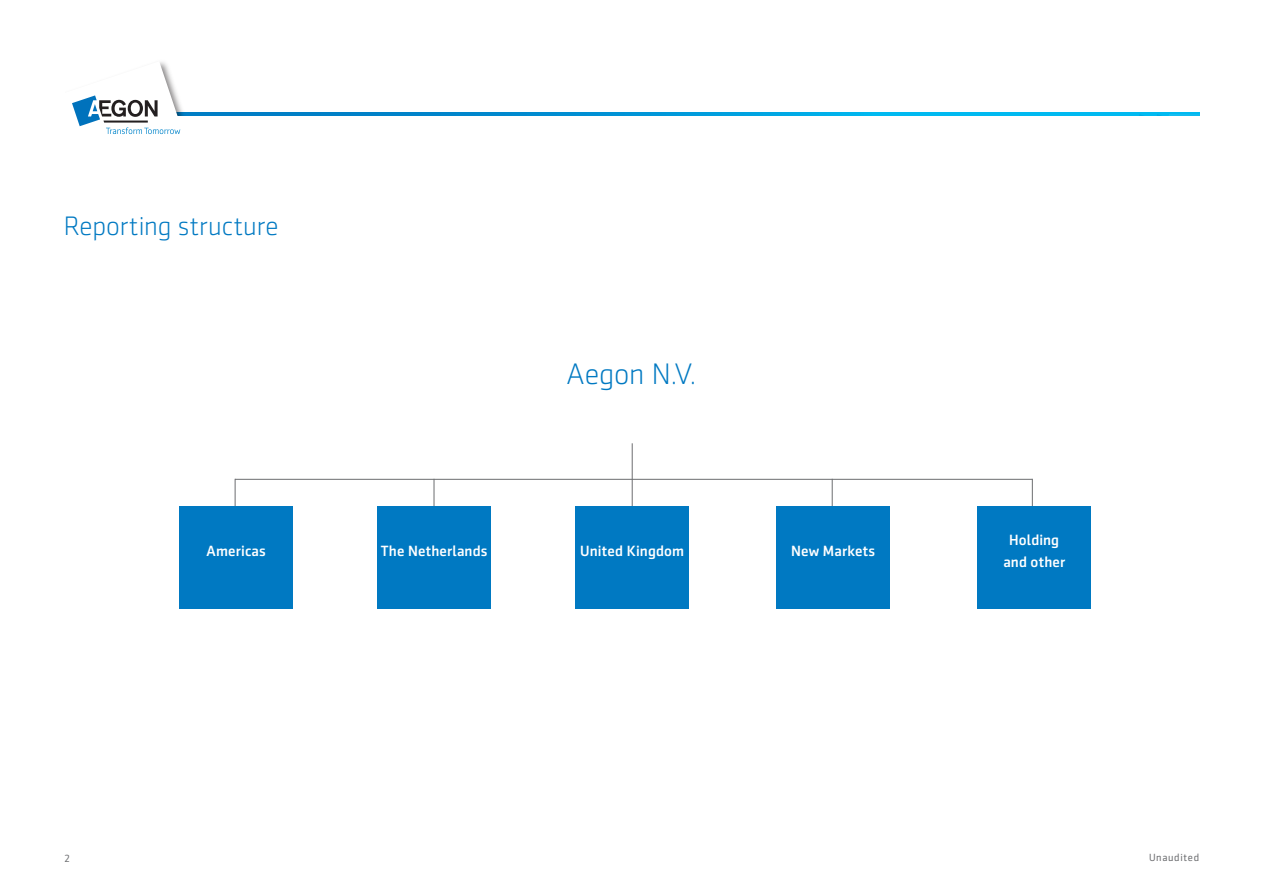
<style>
.page{position:relative;width:1263px;height:893px;background:#fff}
.page>*{position:absolute;margin:0;border:0;box-sizing:border-box;transform-origin:0 0}
.KOP_1_Blauw_regular{font:300 30px "Sentico Sans DT";letter-spacing:-.005em;color:#0079c2}
.KOP_1_Blauw_regular-2{font:300 27px "Sentico Sans DT";letter-spacing:-.005em;color:#0079c2}
.SUBKOP_2_White_mediu{font:500 15px/22.5px "Sentico Sans DT";letter-spacing:.01em;color:#fff;text-align:center}
.t1{font:10.5px "Sentico Sans DT";letter-spacing:.06em;color:#6c6d70}
</style>
<div class="page">
<svg style="left:192px;top:112px;width:1007px;height:3px"></svg>
<svg style="left:1130px;top:114px;width:69px;height:1px"></svg>
<img style="left:180px;top:105px;width:12px;height:11px">
<svg style="left:72px;top:62px;width:108px;height:72px"></svg>
<hr style="left:235px;top:479px;width:797px;height:1px;background:#6c6d70">
<hr style="left:632px;top:443px;width:1px;height:72px;background:#6c6d70">
<hr style="left:235px;top:479px;width:1px;height:34px;background:#6c6d70">
<hr style="left:434px;top:479px;width:1px;height:34px;background:#6c6d70">
<hr style="left:832px;top:479px;width:1px;height:34px;background:#6c6d70">
<hr style="left:1032px;top:479px;width:1px;height:34px;background:#6c6d70">
<div style="left:179px;top:506px;width:113px;height:102px;background:#0079c2"></div>
<div style="left:376px;top:506px;width:114px;height:102px;background:#0079c2"></div>
<div style="left:575px;top:506px;width:113px;height:102px;background:#0079c2"></div>
<div style="left:776px;top:506px;width:114px;height:102px;background:#0079c2"></div>
<div style="left:977px;top:506px;width:114px;height:102px;background:#0079c2"></div>
<p class="KOP_1_Blauw_regular-2" style="left:64px;top:211px;width:216px">Reporting structure</p>
<p class="KOP_1_Blauw_regular" style="left:566px;top:357px;width:131px">Aegon N.V.</p>
<p class="SUBKOP_2_White_mediu" style="left:207px;top:540px;width:61px">Americas</p>
<p class="SUBKOP_2_White_mediu" style="left:381px;top:540px;width:108px">The Netherlands</p>
<p class="SUBKOP_2_White_mediu" style="left:580px;top:540px;width:105px">United Kingdom</p>
<p class="SUBKOP_2_White_mediu" style="left:791px;top:540px;width:85px">New Markets</p>
<p class="SUBKOP_2_White_mediu" style="left:1003px;top:528px;width:63px">Holding and other</p>
<p class="t1" style="left:64px;top:853px;width:7px">2</p>
<p class="t1" style="left:1149px;top:852px;width:52px">Unaudited</p>
</div>
